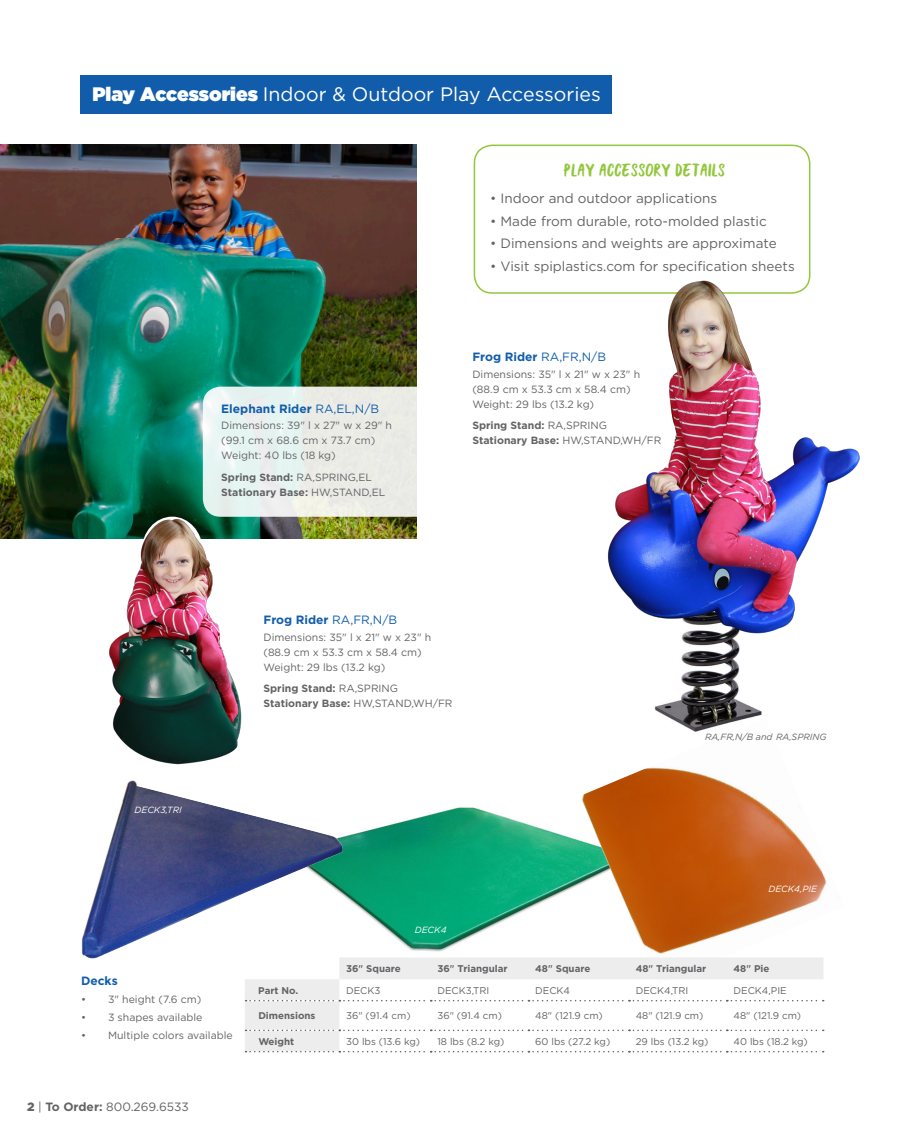
<style>
.page{position:relative;width:905px;height:1134px;background:#fff}
.page>*{position:absolute;margin:0;border:0;box-sizing:border-box;transform-origin:0 0}
.t1{font:30px "Black Gate Sans";color:#92c73d}
.t2{font:19.5px "Gotham";color:#fff}
.t3{font:13.5px "Gotham";color:#636366}
.Model{font:700 12px "Gotham";color:#125dab}
.t4{font:12px "Gotham";color:#636366}
.Model-2{font:10.5px/15px "Gotham";color:#636366}
.Model-3{font:700 10.5px "Gotham";color:#636366}
.Content{font:9.75px "Gotham";color:#636366}
.t5{font:700 9.75px "Gotham";color:#636366}
.Table_Content{font:9.75px "Gotham";color:#636366}
.t6{font:italic 9px "Gotham";color:#fff}
.t7{font:italic 9px "Gotham";color:#636366}
.s1{font-weight:900}
.s2{font-weight:400}
.s3{font-weight:300}
.s4{font-weight:500}
.s5{font-weight:700}
</style>
<div class="page">
<img style="left:345px;top:807px;width:234px;height:145px">
<img style="left:0;top:144px;width:416px;height:394px">
<svg style="left:203px;top:387px;width:214px;height:130px;background:#e8eeea"></svg>
<div style="left:80px;top:75px;width:532px;height:39px;background:#125dab"></div>
<img style="left:654px;top:646px;width:108px;height:72px">
<div style="left:473px;top:145px;width:337px;height:149px;border:2px solid #92c73d;border-radius:18px"></div>
<img style="left:81px;top:780px;width:264px;height:179px">
<img style="left:558px;top:267px;width:302px;height:379px">
<img style="left:579px;top:718px;width:248px;height:236px">
<svg style="left:245px;top:957px;width:578px;height:94px"></svg>
<svg style="left:245px;top:1051px;width:578px;height:1px"></svg>
<svg style="left:245px;top:1000px;width:578px;height:1px"></svg>
<svg style="left:245px;top:1030px;width:578px;height:1px"></svg>
<img style="left:89px;top:517px;width:177px;height:248px">
<p class="t2" style="left:92px;top:81px;width:510px"><span class="s1">Play Accessories</span> Indoor &amp; Outdoor Play Accessories</p>
<p class="Model" style="left:221px;top:401px;width:159px">Elephant Rider <span class="s2">RA,EL,N/B</span></p>
<p class="Model-2" style="left:221px;top:418px;width:172px">Dimensions: 39" l x 27" w x 29" h (99.1 cm x 68.6 cm x 73.7 cm)</p>
<p class="Model-2" style="left:221px;top:448px;width:116px">Weight: 40 lbs (18 kg)</p>
<p class="Model-3" style="left:221px;top:471px;width:152px">Spring Stand: <span class="s2">RA,SPRING,EL</span></p>
<p class="Model-3" style="left:221px;top:486px;width:166px">Stationary Base: <span class="s2">HW,STAND,EL</span></p>
<p class="t1" style="left:564px;top:151px;width:163px">play accessory details</p>
<p class="t3" style="left:490px;top:190px;width:228px"><span class="s3">•</span> Indoor and outdoor applications</p>
<p class="t3" style="left:490px;top:213px;width:278px"><span class="s3">•</span> Made from durable, roto-molded plastic</p>
<p class="t3" style="left:490px;top:235px;width:288px"><span class="s3">•</span> Dimensions and weights are approximate</p>
<p class="t3" style="left:490px;top:258px;width:306px"><span class="s3">•</span> Visit spiplastics.com for specification sheets</p>
<p class="Model" style="left:472px;top:349px;width:135px">Frog Rider <span class="s2">RA,FR,N/B</span></p>
<p class="Model-2" style="left:472px;top:366px;width:169px">Dimensions: 35" l x 21" w x 23" h</p>
<p class="Model-2" style="left:472px;top:381px;width:160px">(88.9 cm x 53.3 cm x 58.4 cm)</p>
<p class="Model-2" style="left:472px;top:396px;width:123px">Weight: 29 lbs (13.2 kg)</p>
<p class="Model-3" style="left:472px;top:419px;width:136px">Spring Stand: <span class="s2">RA,SPRING</span></p>
<p class="Model-3" style="left:472px;top:434px;width:190px">Stationary Base: <span class="s2">HW,STAND,WH/FR</span></p>
<p class="t6" style="left:134px;top:804px;width:49px">DECK3,TRI</p>
<p class="Model" style="left:263px;top:612px;width:135px">Frog Rider <span class="s2">RA,FR,N/B</span></p>
<p class="Model-2" style="left:263px;top:629px;width:169px">Dimensions: 35" l x 21" w x 23" h</p>
<p class="Model-2" style="left:263px;top:644px;width:160px">(88.9 cm x 53.3 cm x 58.4 cm)</p>
<p class="Model-2" style="left:263px;top:659px;width:123px">Weight: 29 lbs (13.2 kg)</p>
<p class="Model-3" style="left:263px;top:682px;width:136px">Spring Stand: <span class="s2">RA,SPRING</span></p>
<p class="Model-3" style="left:263px;top:697px;width:190px">Stationary Base: <span class="s2">HW,STAND,WH/FR</span></p>
<p class="t6" style="left:415px;top:924px;width:33px">DECK4</p>
<p class="t7" style="left:705px;top:731px;width:123px">RA,FR,N/B and RA,SPRING</p>
<p class="t6" style="left:768px;top:883px;width:50px">DECK4,PIE</p>
<p class="t5" style="left:346px;top:962px;width:56px">36<span class="s4">"</span> Square</p>
<p class="t5" style="left:437px;top:962px;width:72px">36<span class="s4">"</span> Triangular</p>
<p class="t5" style="left:535px;top:962px;width:57px">48<span class="s4">"</span> Square</p>
<p class="t5" style="left:635px;top:962px;width:72px">48<span class="s4">"</span> Triangular</p>
<p class="t5" style="left:733px;top:962px;width:37px">48<span class="s4">"</span> Pie</p>
<p class="Model" style="left:81px;top:973px;width:38px">Decks</p>
<p class="Model-2" style="left:81px;top:991px;width:122px">• 3" height (7.6 cm)</p>
<p class="Model-2" style="left:81px;top:1009px;width:123px">• 3 shapes available</p>
<p class="Model-2" style="left:81px;top:1027px;width:153px">• Multiple colors available</p>
<p class="t4" style="left:27px;top:1099px;width:163px"><span class="s1">2</span> | <span class="s5">To Order:</span> 800.269.6533</p>
<p class="t5" style="left:258px;top:984px;width:42px">Part No.</p>
<p class="Content" style="left:346px;top:984px;width:36px">DECK3</p>
<p class="Table_Content" style="left:437px;top:984px;width:53px">DECK3,TRI</p>
<p class="Table_Content" style="left:535px;top:984px;width:36px">DECK4</p>
<p class="Table_Content" style="left:635px;top:984px;width:54px">DECK4,TRI</p>
<p class="Table_Content" style="left:733px;top:984px;width:55px">DECK4,PIE</p>
<p class="t5" style="left:258px;top:1010px;width:59px">Dimensions</p>
<p class="Content" style="left:346px;top:1010px;width:66px">36" (91.4 cm)</p>
<p class="Content" style="left:437px;top:1010px;width:66px">36" (91.4 cm)</p>
<p class="Content" style="left:535px;top:1010px;width:69px">48" (121.9 cm)</p>
<p class="Content" style="left:635px;top:1010px;width:69px">48" (121.9 cm)</p>
<p class="Content" style="left:733px;top:1010px;width:69px">48" (121.9 cm)</p>
<p class="t5" style="left:258px;top:1035px;width:37px">Weight</p>
<p class="Content" style="left:346px;top:1035px;width:76px">30 lbs (13.6 kg)</p>
<p class="Content" style="left:437px;top:1035px;width:68px">18 lbs (8.2 kg)</p>
<p class="Table_Content" style="left:535px;top:1035px;width:76px">60 lbs (27.2 kg)</p>
<p class="Content" style="left:635px;top:1035px;width:74px">29 lbs (13.2 kg)</p>
<p class="Content" style="left:733px;top:1035px;width:76px">40 lbs (18.2 kg)</p>
</div>
